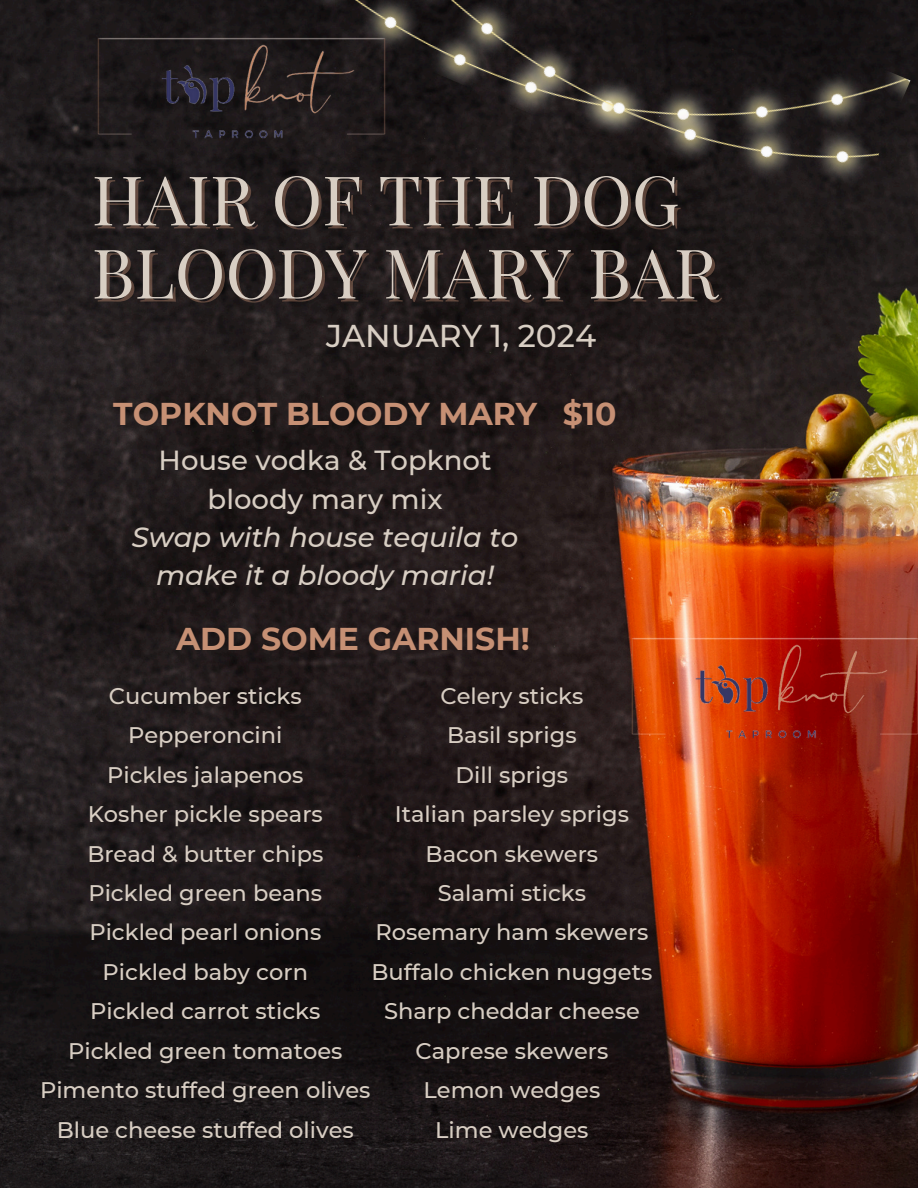
<style>
.page{position:relative;width:918px;height:1188px;background:#fff}
.page>*{position:absolute;margin:0;border:0;box-sizing:border-box;transform-origin:0 0}
.t1{font:68.55px "Playfair Display";color:#d8cec3}
.t2{font:700 31.5px "Montserrat";color:#c69074}
.t3{font:500 31.5px "Montserrat";color:#d8cec3}
.t4{font:italic 500 27.6px/38.2px "Montserrat";color:#d8cec3;text-align:center}
.t5{font:500 22.5px "Montserrat";color:#d8cec3}
.s1{font-style:normal}
</style>
<div class="page">
<img style="left:0;top:0;width:918px;height:1188px">
<img style="left:298px;top:0;width:612px;height:246px">
<img style="left:625px;top:617px;width:293px;height:149px">
<img style="left:92px;top:17px;width:299px;height:150px">
<p class="t1" style="left:92px;top:151px;width:590px">HAIR OF THE DOG</p>
<p class="t1" style="left:92px;top:224px;width:628px">BLOODY MARY BAR</p>
<p class="t3" style="left:326px;top:316px;width:272px">JANUARY 1, 2024</p>
<p class="t2" style="left:113px;top:394px;width:426px">TOPKNOT BLOODY MARY</p>
<p class="t4" style="left:132px;top:441px;width:388px"><span class="s1">House vodka &amp; Topknot bloody mary mix<br></span>Swap with house tequila to make it a bloody maria!</p>
<p class="t2" style="left:563px;top:394px;width:55px">$10</p>
<h1 class="t2" style="left:176px;top:619px;width:355px">ADD SOME GARNISH!</h1>
<h2 class="t5" style="left:109px;top:682px;width:194px">Cucumber sticks</h2>
<h2 class="t5" style="left:128px;top:721px;width:156px">Pepperoncini</h2>
<h3 class="t5" style="left:107px;top:761px;width:198px">Pickles jalapenos</h3>
<h2 class="t5" style="left:88px;top:800px;width:237px">Kosher pickle spears</h2>
<p class="t5" style="left:87px;top:840px;width:238px">Bread &amp; butter chips</p>
<h2 class="t5" style="left:88px;top:879px;width:235px">Pickled green beans</h2>
<p class="t5" style="left:89px;top:919px;width:233px">Pickled pearl onions</p>
<p class="t5" style="left:103px;top:958px;width:207px">Pickled baby corn</p>
<p class="t5" style="left:90px;top:998px;width:232px">Pickled carrot sticks</p>
<p class="t5" style="left:68px;top:1037px;width:276px">Pickled green tomatoes</p>
<p class="t5" style="left:40px;top:1077px;width:332px">Pimento stuffed green olives</p>
<p class="t5" style="left:57px;top:1116px;width:298px">Blue cheese stuffed olives</p>
<p class="t5" style="left:440px;top:682px;width:144px">Celery sticks</p>
<p class="t5" style="left:447px;top:721px;width:131px">Basil sprigs</p>
<p class="t5" style="left:456px;top:761px;width:114px">Dill sprigs</p>
<p class="t5" style="left:395px;top:800px;width:236px">Italian parsley sprigs</p>
<p class="t5" style="left:426px;top:840px;width:174px">Bacon skewers</p>
<p class="t5" style="left:438px;top:879px;width:150px">Salami sticks</p>
<p class="t5" style="left:375px;top:919px;width:275px">Rosemary ham skewers</p>
<p class="t5" style="left:372px;top:958px;width:282px">Buffalo chicken nuggets</p>
<p class="t5" style="left:384px;top:998px;width:257px">Sharp cheddar cheese</p>
<p class="t5" style="left:416px;top:1037px;width:194px">Caprese skewers</p>
<p class="t5" style="left:424px;top:1077px;width:178px">Lemon wedges</p>
<p class="t5" style="left:435px;top:1116px;width:155px">Lime wedges</p>
</div>
